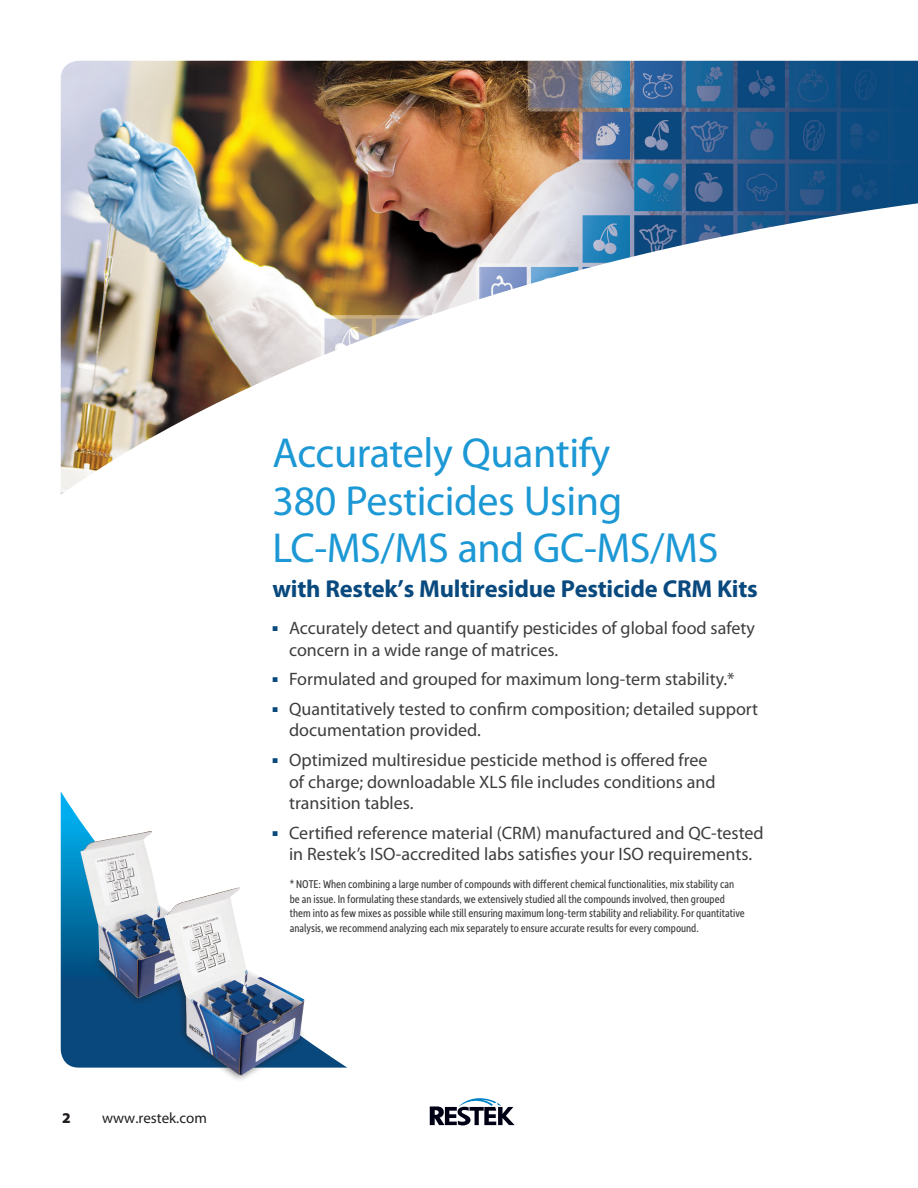
<style>
.page{position:relative;width:918px;height:1188px;background:#fff}
.page>*{position:absolute;margin:0;border:0;box-sizing:border-box;transform-origin:0 0}
.Article_Subhead{font:42.15px/47.7px "Myriad Pro";letter-spacing:-.01em;color:#1c98d5}
.Article_Subhead-2{font:700 24.6px "Myriad Pro";letter-spacing:-.01em;color:#09497e}
.t1{font:18px/21.8px "Myriad Pro";color:#3e3e3f}
.t2{font:15px "Myriad Pro";color:#231f20}
.t3{font:900 15px "Myriad Pro";color:#231f20}
.Footnote{font:12px/14.4px "Depot New Condensed";color:#3e3e3f}
</style>
<div class="page">
<svg style="left:430px;top:1098px;width:85px;height:27px"></svg>
<svg style="left:61px;top:792px;width:286px;height:276px"></svg>
<div style="left:167px;top:951px;width:139px;height:132px;background:#231f20;opacity:.75"></div>
<div style="left:91px;top:947px;width:118px;height:59px;background:#231f20;opacity:.75"></div>
<svg style="left:99px;top:954px;width:201px;height:120px"></svg>
<img style="left:61px;top:61px;width:857px;height:434px">
<img style="left:80px;top:831px;width:68px;height:29px">
<img style="left:166px;top:888px;width:70px;height:27px">
<p class="Article_Subhead" style="left:273px;top:430px;width:447px">Accurately Quantify<br>380 Pesticides Using<br>LC-MS/MS and GC-MS/MS</p>
<p class="Article_Subhead-2" style="left:273px;top:575px;width:487px">with Restek’s Multiresidue Pesticide CRM Kits</p>
<p class="t1" style="left:289px;top:618px;width:467px;text-indent:-17px"><sup>■</sup> Accurately detect and quantify pesticides of global food safety concern in a wide range of matrices.</p>
<p class="t1" style="left:273px;top:669px;width:464px"><sup>■</sup> Formulated and grouped for maximum long-term stability.*</p>
<p class="t1" style="left:289px;top:698px;width:471px;text-indent:-17px"><sup>■</sup> Quantitatively tested to confirm composition; detailed support documentation provided.</p>
<p class="t1" style="left:289px;top:749px;width:428px;text-indent:-17px"><sup>■</sup> Optimized multiresidue pesticide method is offered free of charge; downloadable XLS file includes conditions and transition tables.</p>
<p class="t1" style="left:273px;top:822px;width:493px;text-align:center"><sup>■</sup> Certified reference material (CRM) manufactured and QC-tested in Restek’s ISO-accredited labs satisfies your ISO requirements.</p>
<p class="Footnote" style="left:290px;top:877px;width:456px">* NOTE: When combining a large number of compounds with different chemical functionalities, mix stability can be an issue. In formulating these standards, we extensively studied all the compounds involved, then grouped them into as few mixes as possible while still ensuring maximum long-term stability and reliability. For quantitative analysis, we recommend analyzing each mix separately to ensure accurate results for every compound.</p>
<p class="t3" style="left:62px;top:1110px;width:10px">2</p>
<p class="t2" style="left:102px;top:1110px;width:106px">www.restek.com</p>
</div>
